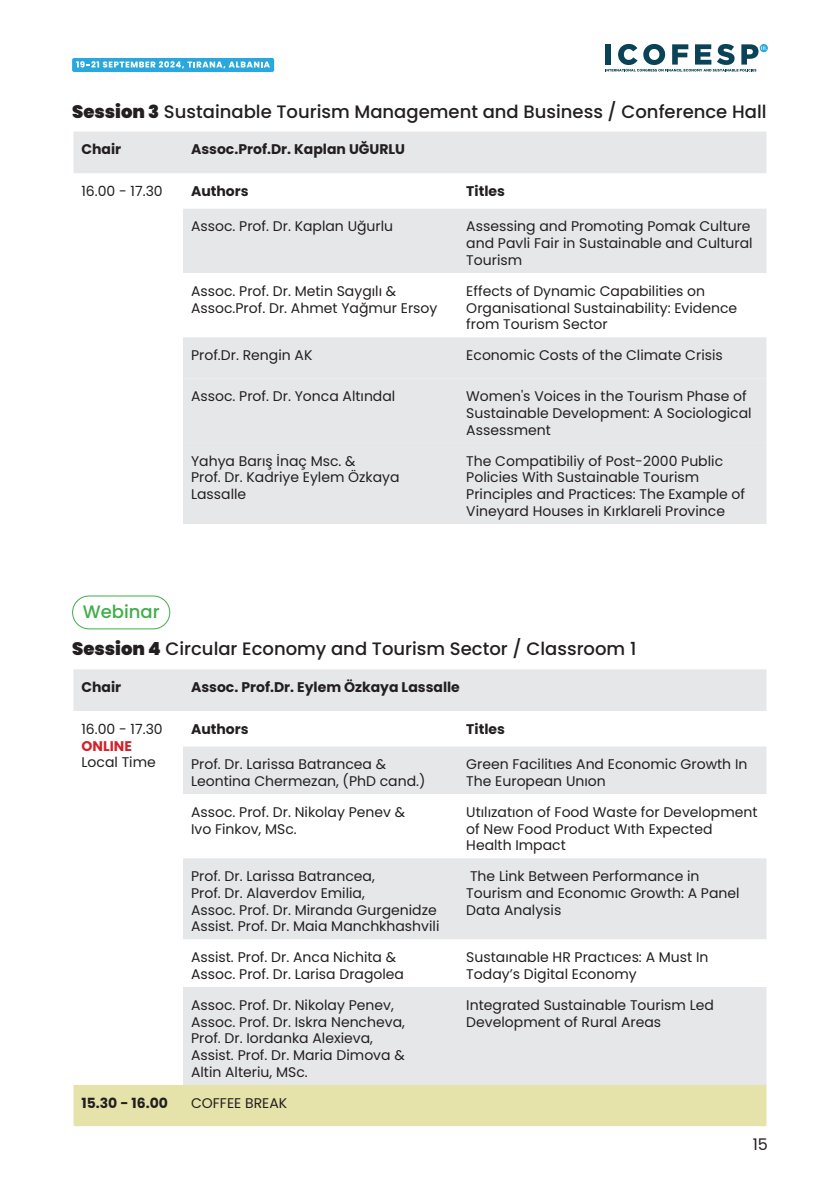
<style>
.page{position:relative;width:840px;height:1191px;background:#fff}
.page>*{position:absolute;margin:0;border:0;box-sizing:border-box;transform-origin:0 0}
.t1{font:500 18px "Poppins";color:#231f20}
.t2{font:500 18px "Poppins";color:#40ae49}
.t3{font:16px "Poppins";color:#231f20}
.t4{font:14px/16.8px "Poppins";color:#231f20}
.t5{font:700 14px "Poppins";color:#231f20}
.s1{font-weight:900}
.s2{font-weight:700;color:#d1232a}
</style>
<div class="page">
<svg style="left:605px;top:44px;width:161px;height:28px"></svg>
<div style="left:72px;top:58px;width:202px;height:14px;background:#29a8e0;border-radius:2px"></div>
<svg style="left:76px;top:61px;width:194px;height:8px"></svg>
<div style="left:73px;top:131px;width:693px;height:42px;background:#e6e7e9"></div>
<div style="left:183px;top:209px;width:583px;height:64px;background:#e6e7e9"></div>
<div style="left:183px;top:337px;width:583px;height:106px;background:#e6e7e9"></div>
<div style="left:183px;top:443px;width:583px;height:81px;background:#e6e7e9"></div>
<div style="left:73px;top:669px;width:693px;height:42px;background:#e6e7e9"></div>
<div style="left:183px;top:746px;width:583px;height:48px;background:#e6e7e9"></div>
<div style="left:183px;top:858px;width:583px;height:227px;background:#e6e7e9"></div>
<svg style="left:183px;top:939px;width:583px;height:48px"></svg>
<div style="left:73px;top:1085px;width:693px;height:41px;background:#e5e3a9"></div>
<div style="left:72px;top:595px;width:98px;height:34px;border:1px solid #40ae49;border-radius:16px"></div>
<p class="t1" style="left:72px;top:101px;width:695px"><span class="s1">Session 3</span> Sustainable Tourism Management and Business / Conference Hall</p>
<p class="t5" style="left:81px;top:141px;width:41px">Chair</p>
<p class="t5" style="left:191px;top:141px;width:215px">Assoc.Prof.Dr. Kaplan UĞURLU</p>
<p class="t4" style="left:81px;top:183px;width:83px">16.00 - 17.30</p>
<p class="t5" style="left:191px;top:183px;width:59px">Authors</p>
<p class="t5" style="left:466px;top:183px;width:40px">Titles</p>
<p class="t4" style="left:191px;top:218px;width:203px">Assoc. Prof. Dr. Kaplan Uğurlu</p>
<p class="t4" style="left:466px;top:218px;width:288px">Assessing and Promoting Pomak Culture and Pavli Fair in Sustainable and Cultural<br>Tourism</p>
<p class="t4" style="left:191px;top:282px;width:248px">Assoc. Prof. Dr. Metin Saygılı &amp;<br>Assoc.Prof. Dr. Ahmet Yağmur Ersoy</p>
<p class="t4" style="left:466px;top:282px;width:272px">Effects of Dynamic Capabilities on<br>Organisational Sustainability: Evidence from Tourism Sector</p>
<p class="t4" style="left:191px;top:347px;width:123px">Prof.Dr. Rengin AK</p>
<p class="t4" style="left:466px;top:347px;width:258px">Economic Costs of the Climate Crisis</p>
<p class="t4" style="left:191px;top:388px;width:206px">Assoc. Prof. Dr. Yonca Altındal</p>
<p class="t4" style="left:466px;top:388px;width:287px">Women's Voices in the Tourism Phase of<br>Sustainable Development: A Sociological<br>Assessment</p>
<p class="t4" style="left:191px;top:452px;width:210px">Yahya Barış İnaç Msc. &amp;<br>Prof. Dr. Kadriye Eylem Özkaya<br>Lassalle</p>
<p class="t4" style="left:466px;top:452px;width:280px">The Compatibiliy of Post-2000 Public Policies With Sustainable Tourism Principles and Practices: The Example of Vineyard Houses in Kırklareli Province</p>
<p class="t2" style="left:83px;top:601px;width:78px">Webinar</p>
<p class="t1" style="left:72px;top:638px;width:565px"><span class="s1">Session 4</span> Circular Economy and Tourism Sector / Classroom 1</p>
<p class="t5" style="left:81px;top:679px;width:41px">Chair</p>
<p class="t5" style="left:191px;top:679px;width:270px">Assoc. Prof.Dr. Eylem Özkaya Lassalle</p>
<p class="t4" style="left:81px;top:720px;width:83px">16.00 - 17.30<br><span class="s2">ONLINE<br></span>Local Time</p>
<p class="t5" style="left:191px;top:720px;width:59px">Authors</p>
<p class="t5" style="left:466px;top:720px;width:40px">Titles</p>
<p class="t4" style="left:191px;top:756px;width:196px">Prof. Dr. Larissa Batrancea &amp;</p>
<p class="t4" style="left:191px;top:772px;width:236px">Leontina Chermezan, (PhD cand.)</p>
<p class="t4" style="left:466px;top:756px;width:282px">Green Facilitıes And Economic Growth In<br>The European Unıon</p>
<p class="t4" style="left:191px;top:803px;width:215px">Assoc. Prof. Dr. Nikolay Penev &amp;</p>
<p class="t4" style="left:191px;top:820px;width:107px">Ivo Finkov, MSc.</p>
<p class="t4" style="left:466px;top:803px;width:293px">Utılızatıon of Food Waste for Development of New Food Product Wıth Expected<br>Health Impact</p>
<p class="t4" style="left:191px;top:867px;width:185px">Prof. Dr. Larissa Batrancea,</p>
<p class="t4" style="left:191px;top:884px;width:175px">Prof. Dr. Alaverdov Emilia,</p>
<p class="t4" style="left:191px;top:901px;width:247px">Assoc. Prof. Dr. Miranda Gurgenidze</p>
<p class="t4" style="left:191px;top:918px;width:250px">Assist. Prof. Dr. Maia Manchkhashvili</p>
<p class="t4" style="left:466px;top:867px;width:275px">The Link Between Performance in<br>Tourism and Economıc Growth: A Panel<br>Data Analysis</p>
<p class="t4" style="left:191px;top:949px;width:206px">Assist. Prof. Dr. Anca Nichita &amp;</p>
<p class="t4" style="left:191px;top:965px;width:214px">Assoc. Prof. Dr. Larisa Dragolea</p>
<p class="t4" style="left:466px;top:949px;width:243px">Sustaınable HR Practıces: A Must In<br>Today’s Digital Economy</p>
<p class="t4" style="left:191px;top:996px;width:204px">Assoc. Prof. Dr. Nikolay Penev,</p>
<p class="t4" style="left:191px;top:1013px;width:215px">Assoc. Prof. Dr. Iskra Nencheva,</p>
<p class="t4" style="left:191px;top:1030px;width:183px">Prof. Dr. Iordanka Alexieva,</p>
<p class="t4" style="left:191px;top:1046px;width:215px">Assist. Prof. Dr. Maria Dimova &amp;</p>
<p class="t4" style="left:191px;top:1063px;width:118px">Altin Alteriu, MSc.</p>
<p class="t4" style="left:466px;top:996px;width:249px">Integrated Sustainable Tourism Led<br>Development of Rural Areas</p>
<p class="t5" style="left:81px;top:1094px;width:88px">15.30 - 16.00</p>
<p class="t4" style="left:191px;top:1094px;width:98px">COFFEE BREAK</p>
<p class="t3" style="left:752px;top:1135px;width:17px">15</p>
</div>
